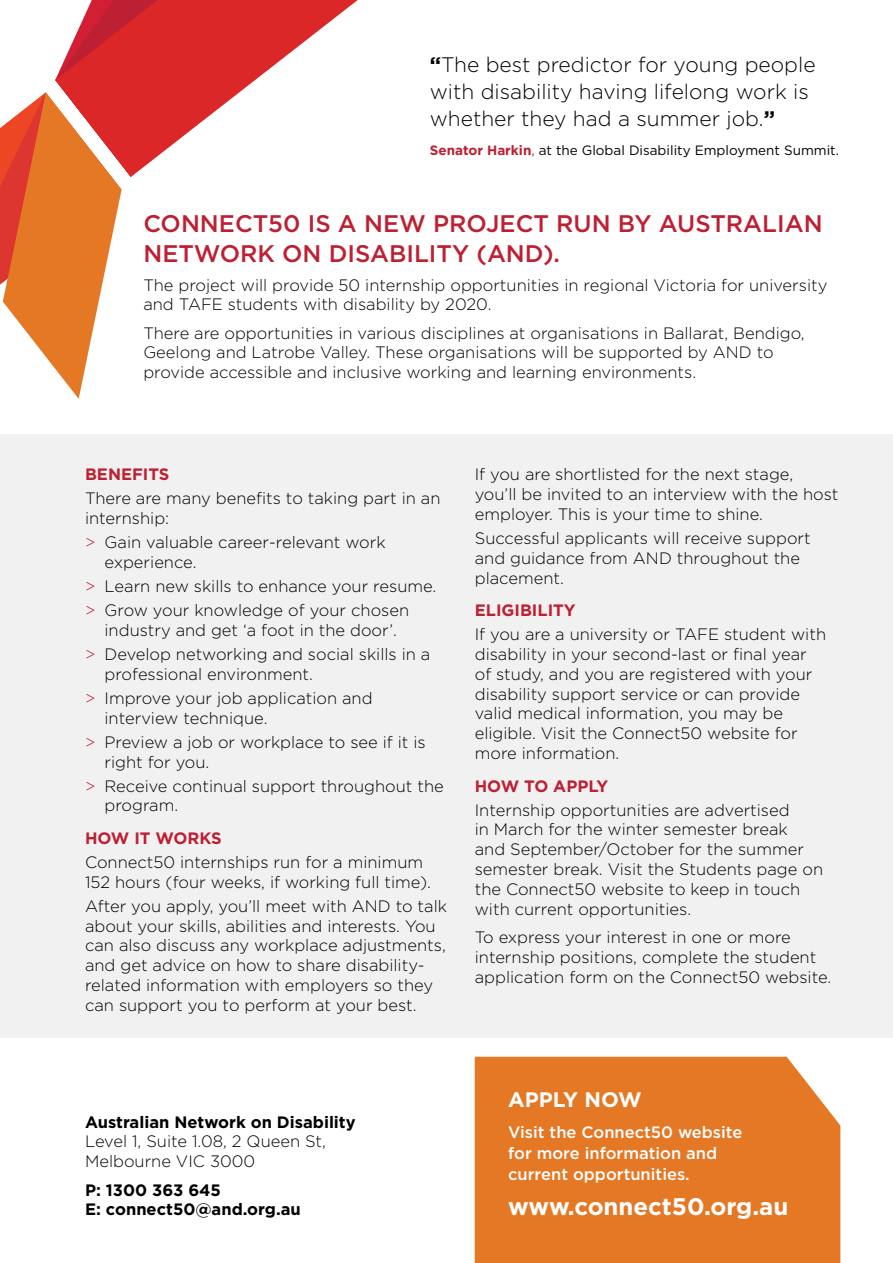
<style>
.page{position:relative;width:893px;height:1263px;background:#fff}
.page>*{position:absolute;margin:0;border:0;box-sizing:border-box;transform-origin:0 0}
.t1{font:500 24px/30.6px "Gotham";color:#bd2032}
.t2{font:700 24px "Gotham";color:#fff}
.t3{font:300 21px/27px "Gotham";color:#000}
.t4{font:700 21px "Gotham";color:#fff}
.t5{font:300 16.5px/19.8px "Gotham";color:#000}
.t6{font:500 16.5px/21px "Gotham";color:#fff}
.t7{font:700 16.5px "Gotham";color:#000}
.t8{font:700 16.5px "Gotham";color:#bd2032}
.t9{font:13.5px "Gotham";color:#000}
.s1{font-weight:700}
.s2{font-weight:700;color:#bd2032}
.s3{color:#bd2032}
</style>
<div class="page">
<div style="left:475px;top:1057px;width:365px;height:206px;background:#e57825"></div>
<div style="left:0;top:434px;width:893px;height:603px;background:#f2f1f1"></div>
<svg style="left:209px;top:0;width:149px;height:116px"></svg>
<svg style="left:0;top:0;width:209px;height:399px"></svg>
<p class="t3" style="left:430px;top:50px;width:387px"><span class="s1">“</span>The best predictor for young people with disability having lifelong work is whether they had a summer job.<span class="s1">”</span></p>
<p class="t9" style="left:430px;top:141px;width:411px"><span class="s2">Senator Harkin</span><span class="s3">,</span> at the Global Disability Employment Summit.</p>
<h2 class="t1" style="left:143px;top:207px;width:681px">CONNECT50 IS A NEW PROJECT RUN BY AUSTRALIAN<br>NETWORK ON DISABILITY (AND).</h2>
<p class="t5" style="left:143px;top:274px;width:686px">The project will provide 50 internship opportunities in regional Victoria for university and TAFE students with disability by 2020.</p>
<p class="t5" style="left:143px;top:322px;width:663px">There are opportunities in various disciplines at organisations in Ballarat, Bendigo,<br>Geelong and Latrobe Valley. These organisations will be supported by AND to provide accessible and inclusive working and learning environments.</p>
<h3 class="t8" style="left:85px;top:464px;width:86px">BENEFITS</h3>
<p class="t5" style="left:85px;top:488px;width:357px">There are many benefits to taking part in an internship:</p>
<p class="t5" style="left:105px;top:532px;width:283px;text-indent:-20px"><span class="s3">&gt;</span> Gain valuable career-relevant work experience.</p>
<p class="t5" style="left:85px;top:576px;width:353px"><span class="s3">&gt;</span> Learn new skills to enhance your resume.</p>
<p class="t5" style="left:85px;top:600px;width:326px;text-align:center"><span class="s3">&gt;</span> Grow your knowledge of your chosen industry and get ‘a foot in the door’.</p>
<p class="t5" style="left:105px;top:644px;width:327px;text-indent:-20px"><span class="s3">&gt;</span> Develop networking and social skills in a professional environment.</p>
<p class="t5" style="left:105px;top:688px;width:270px;text-indent:-20px"><span class="s3">&gt;</span> Improve your job application and interview technique.</p>
<p class="t5" style="left:105px;top:731px;width:323px;text-indent:-20px"><span class="s3">&gt;</span> Preview a job or workplace to see if it is right for you.</p>
<p class="t5" style="left:105px;top:775px;width:341px;text-indent:-20px"><span class="s3">&gt;</span> Receive continual support throughout the program.</p>
<h3 class="t8" style="left:85px;top:827px;width:138px">HOW IT WORKS</h3>
<p class="t5" style="left:85px;top:852px;width:347px">Connect50 internships run for a minimum<br>152 hours (four weeks, if working full time).</p>
<p class="t5" style="left:85px;top:896px;width:363px">After you apply, you’ll meet with AND to talk about your skills, abilities and interests. You can also discuss any workplace adjustments, and get advice on how to share disability&shy;related information with employers so they can support you to perform at your best.</p>
<p class="t5" style="left:475px;top:464px;width:365px">If you are shortlisted for the next stage, you’ll be invited to an interview with the host employer. This is your time to shine.</p>
<p class="t5" style="left:475px;top:528px;width:338px">Successful applicants will receive support and guidance from AND throughout the placement.</p>
<h3 class="t8" style="left:475px;top:599px;width:103px">ELIGIBILITY</h3>
<p class="t5" style="left:475px;top:624px;width:353px">If you are a university or TAFE student with disability in your second-last or final year of study, and you are registered with your disability support service or can provide valid medical information, you may be eligible. Visit the Connect50 website for more information.</p>
<h3 class="t8" style="left:475px;top:775px;width:135px">HOW TO APPLY</h3>
<p class="t5" style="left:475px;top:799px;width:350px">Internship opportunities are advertised<br>in March for the winter semester break<br>and September/October for the summer semester break. Visit the Students page on the Connect50 website to keep in touch with current opportunities.</p>
<p class="t5" style="left:475px;top:927px;width:358px">To express your interest in one or more internship positions, complete the student application form on the Connect50 website.</p>
<p class="t7" style="left:85px;top:1111px;width:272px">Australian Network on Disability</p>
<p class="t5" style="left:85px;top:1131px;width:242px">Level 1, Suite 1.08, 2 Queen St,</p>
<p class="t5" style="left:85px;top:1151px;width:172px">Melbourne VIC 3000</p>
<p class="t7" style="left:85px;top:1179px;width:137px">P: 1300 363 645</p>
<p class="t7" style="left:85px;top:1198px;width:217px">E: connect50@and.org.au</p>
<h3 class="t4" style="left:508px;top:1085px;width:135px">APPLY NOW</h3>
<p class="t6" style="left:508px;top:1121px;width:236px">Visit the Connect50 website for more information and current opportunities.</p>
<p class="t2" style="left:508px;top:1191px;width:282px">www.connect50.org.au</p>
</div>
